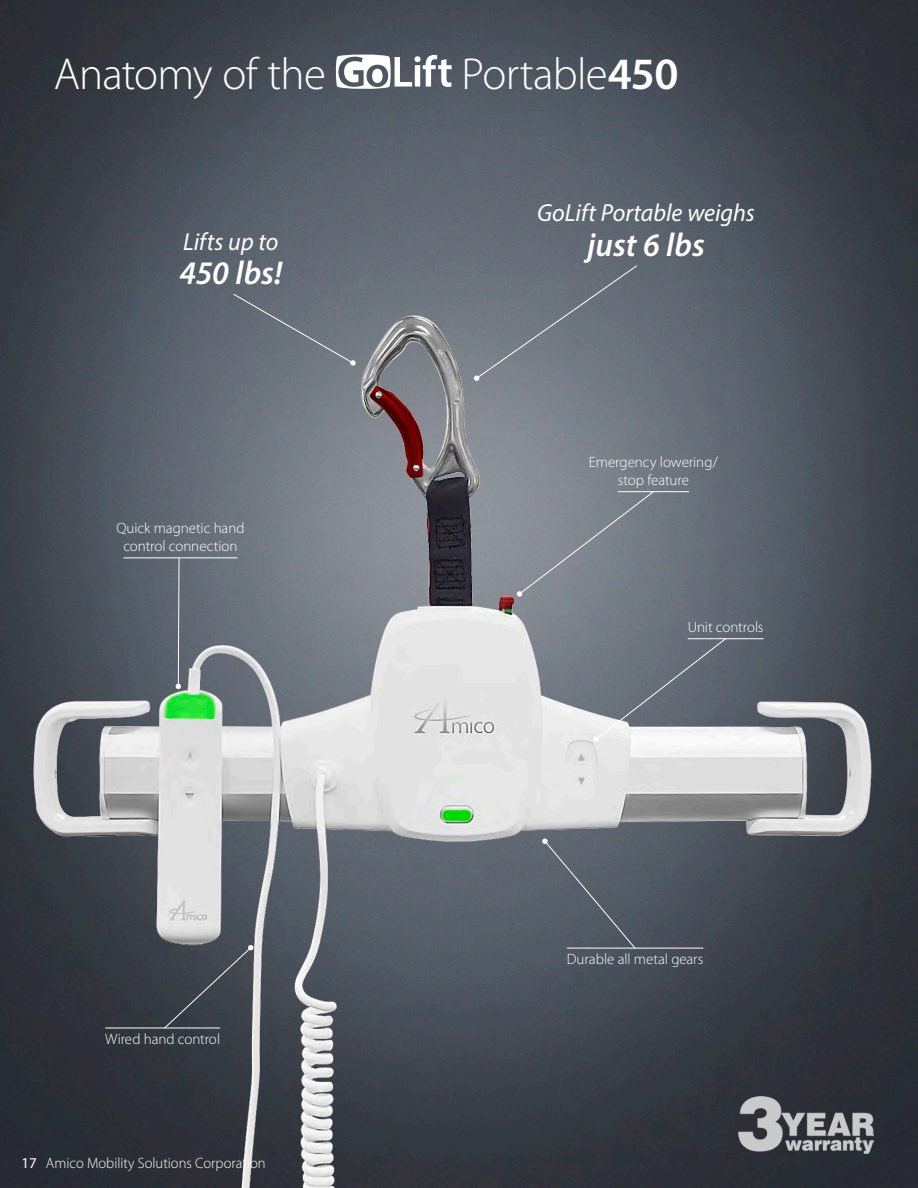
<style>
.page{position:relative;width:918px;height:1188px;background:#fff}
.page>*{position:absolute;margin:0;border:0;box-sizing:border-box;transform-origin:0 0}
.product_name_-_white{font:300 45px "Myriad Pro";letter-spacing:-.015em;color:#fff}
.big_special_intro{font:italic 600 33px "Myriad Pro";letter-spacing:.005em;color:#fff}
.big_special_intro-2{font:italic 24.75px "Myriad Pro";color:#fff}
.diagram_labels_desce{font:300 15px/18px "Myriad Pro";color:#fff;text-align:center}
.diagram_labels_-_scr{font:300 15px "Myriad Pro";letter-spacing:-.005em;color:#fff}
.s1{font-weight:600}
.s2{font-weight:400}
</style>
<div class="page">
<img style="left:0;top:0;width:918px;height:277px">
<svg style="left:336px;top:54px;width:116px;height:35px"></svg>
<img style="left:0;top:277px;width:918px;height:911px">
<hr style="left:618px;top:491px;width:71px;height:1px;background:#fff">
<svg style="left:233px;top:294px;width:123px;height:72px"></svg>
<svg style="left:516px;top:491px;width:138px;height:106px"></svg>
<svg style="left:175px;top:559px;width:6px;height:130px"></svg>
<hr style="left:123px;top:558px;width:114px;height:1px;background:#fff">
<hr style="left:567px;top:948px;width:136px;height:1px;background:#fff">
<img style="left:738px;top:1097px;width:136px;height:57px">
<hr style="left:688px;top:638px;width:76px;height:1px;background:#fff">
<svg style="left:593px;top:638px;width:133px;height:104px"></svg>
<svg style="left:164px;top:945px;width:90px;height:84px"></svg>
<hr style="left:105px;top:1028px;width:115px;height:1px;background:#fff">
<svg style="left:542px;top:838px;width:93px;height:111px"></svg>
<svg style="left:474px;top:265px;width:163px;height:116px"></svg>
<p class="product_name_-_white" style="left:54px;top:47px;width:274px">Anatomy of the</p>
<p class="product_name_-_white" style="left:461px;top:47px;width:218px">Portable<span class="s1">450</span></p>
<p class="big_special_intro-2" style="left:183px;top:226px;width:97px">Lifts up to</p>
<p class="big_special_intro" style="left:179px;top:252px;width:104px">450 lbs!</p>
<p class="diagram_labels_desce" style="left:116px;top:519px;width:130px">Quick magnetic hand control connection</p>
<p class="diagram_labels_-_scr" style="left:105px;top:1030px;width:116px">Wired hand control</p>
<p class="diagram_labels_desce" style="left:21px;top:1154px;width:246px"><span class="s2">17</span> Amico Mobility Solutions Corporation</p>
<p class="big_special_intro-2" style="left:537px;top:197px;width:219px">GoLift Portable weighs</p>
<p class="big_special_intro" style="left:587px;top:224px;width:119px">just 6 lbs</p>
<p class="diagram_labels_desce" style="left:589px;top:453px;width:130px">Emergency lowering/ stop feature</p>
<p class="diagram_labels_desce" style="left:688px;top:618px;width:77px">Unit controls</p>
<p class="diagram_labels_-_scr" style="left:567px;top:950px;width:138px">Durable all metal gears</p>
</div>
